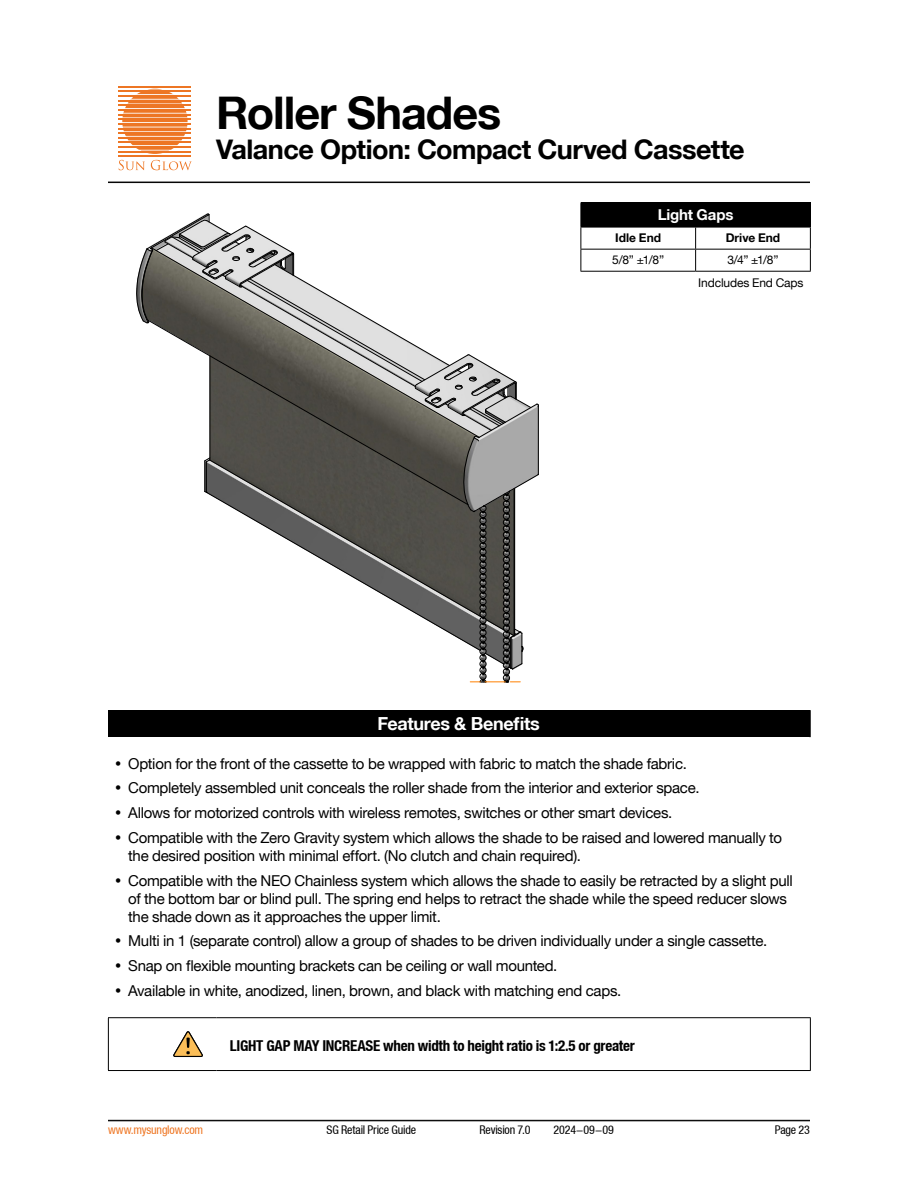
<style>
.page{position:relative;width:918px;height:1188px;background:#fff}
.page>*{position:absolute;margin:0;border:0;box-sizing:border-box;transform-origin:0 0}
.t1{font:700 45px "Helvetica Neue LT";letter-spacing:-.025em;color:#000}
.t2{font:700 27px "Helvetica Neue LT";letter-spacing:-.02em;color:#000}
.t3{font:700 18px "Helvetica Neue LT";letter-spacing:-.02em;color:#fff}
.t4{font:15px/24.8px "Helvetica Neue LT";letter-spacing:-.02em;color:#000}
.t5{font:700 condensed 15px "Helvetica Neue LT";letter-spacing:-.015em;color:#000}
.t6{font:700 15px "Helvetica Neue LT";letter-spacing:-.01em;color:#fff}
.t7{font:condensed 12px "Helvetica Neue LT";letter-spacing:-.015em;color:#000}
.t8{font:12px/22px "Helvetica Neue LT";letter-spacing:-.01em;color:#000;text-align:center}
.t9{font:condensed 12px "Helvetica Neue LT";letter-spacing:-.015em;color:#ee7623}
.t10{font:700 12px "Helvetica Neue LT";color:#000}
</style>
<div class="page">
<svg style="left:122px;top:89px;width:66px;height:65px"></svg>
<hr style="left:119px;top:86px;width:72px;height:2px;background:#ed7624">
<hr style="left:119px;top:91px;width:72px;height:1px;background:#ed7624">
<hr style="left:119px;top:95px;width:72px;height:2px;background:#ed7624">
<hr style="left:119px;top:100px;width:72px;height:1px;background:#ed7624">
<hr style="left:119px;top:105px;width:72px;height:1px;background:#ed7624">
<hr style="left:119px;top:109px;width:72px;height:2px;background:#ed7624">
<hr style="left:119px;top:114px;width:72px;height:1px;background:#ed7624">
<hr style="left:119px;top:119px;width:72px;height:1px;background:#ed7624">
<hr style="left:119px;top:123px;width:72px;height:2px;background:#ed7624">
<hr style="left:119px;top:128px;width:72px;height:1px;background:#ed7624">
<hr style="left:119px;top:132px;width:72px;height:2px;background:#ed7624">
<hr style="left:119px;top:137px;width:72px;height:1px;background:#ed7624">
<hr style="left:119px;top:142px;width:72px;height:1px;background:#ed7624">
<hr style="left:119px;top:146px;width:72px;height:2px;background:#ed7624">
<hr style="left:119px;top:151px;width:72px;height:1px;background:#ed7624">
<hr style="left:119px;top:156px;width:72px;height:1px;background:#ed7624">
<svg style="left:119px;top:160px;width:26px;height:10px"></svg>
<svg style="left:151px;top:160px;width:41px;height:10px"></svg>
<hr style="left:108px;top:182px;width:702px;height:1px;background:#000">
<hr style="left:108px;top:1120px;width:702px;height:1px;background:#000">
<hr style="left:108px;top:1121px;width:702px;height:1px;background:#000">
<svg style="left:137px;top:214px;width:402px;height:469px"></svg>
<div style="left:108px;top:710px;width:702px;height:27px;background:#000"></div>
<hr style="left:809px;top:710px;width:2px;height:27px;background:#000">
<hr style="left:108px;top:1017px;width:108px;height:1px;background:#000">
<hr style="left:108px;top:1018px;width:1px;height:52px;background:#000">
<hr style="left:216px;top:1017px;width:595px;height:1px;background:#000">
<hr style="left:810px;top:1018px;width:1px;height:52px;background:#000">
<hr style="left:108px;top:1070px;width:108px;height:1px;background:#000">
<hr style="left:216px;top:1070px;width:595px;height:1px;background:#000">
<svg style="left:173px;top:1031px;width:30px;height:26px"></svg>
<div style="left:581px;top:203px;width:229px;height:24px;background:#000"></div>
<hr style="left:580px;top:202px;width:116px;height:1px;background:#000">
<hr style="left:696px;top:202px;width:115px;height:1px;background:#000">
<hr style="left:580px;top:227px;width:116px;height:1px;background:#000">
<hr style="left:696px;top:227px;width:115px;height:1px;background:#000">
<hr style="left:580px;top:249px;width:116px;height:1px;background:#000">
<svg style="left:580px;top:203px;width:1px;height:68px"></svg>
<hr style="left:696px;top:249px;width:115px;height:1px;background:#000">
<svg style="left:695px;top:227px;width:1px;height:44px"></svg>
<svg style="left:810px;top:203px;width:1px;height:68px"></svg>
<hr style="left:580px;top:271px;width:116px;height:1px;background:#000">
<hr style="left:696px;top:271px;width:115px;height:1px;background:#000">
<h1 class="t1" style="left:216px;top:85px;width:287px">Roller Shades</h1>
<h2 class="t2" style="left:216px;top:133px;width:530px">Valance Option: Compact Curved Cassette</h2>
<p class="t6" style="left:658px;top:206px;width:77px">Light Gaps</p>
<p class="t10" style="left:615px;top:231px;width:47px">Idle End</p>
<p class="t10" style="left:726px;top:231px;width:56px">Drive End</p>
<p class="t8" style="left:612px;top:249px;width:53px">5/8” ±1/8”</p>
<p class="t8" style="left:698px;top:249px;width:107px">3/4” ±1/8”<br>Indcludes End Caps</p>
<p class="t3" style="left:377px;top:713px;width:164px">Features &amp; Benefits</p>
<p class="t4" style="left:128px;top:751px;width:655px">Option for the front of the cassette to be wrapped with fabric to match the shade fabric.<br>Completely assembled unit conceals the roller shade from the interior and exterior space.<br>Allows for motorized controls with wireless remotes, switches or other smart devices.<br>Compatible with the Zero Gravity system which allows the shade to be raised and lowered manually to</p>
<p class="t4" style="left:128px;top:843px;width:666px">the desired position with minimal effort. (No clutch and chain required).<br>Compatible with the NEO Chainless system which allows the shade to easily be retracted by a slight pull</p>
<p class="t4" style="left:128px;top:889px;width:660px;line-height:18px">of the bottom bar or blind pull. The spring end helps to retract the shade while the speed reducer slows the shade down as it approaches the upper limit.</p>
<p class="t4" style="left:128px;top:929px;width:640px">Multi in 1 (separate control) allow a group of shades to be driven individually under a single cassette.<br>Snap on flexible mounting brackets can be ceiling or wall mounted.<br>Available in white, anodized, linen, brown, and black with matching end caps.</p>
<p class="t5" style="left:230px;top:1037px;width:407px">LIGHT GAP MAY INCREASE when width to height ratio is 1:2.5 or greater</p>
<p class="t9" style="left:108px;top:1123px;width:97px">www.mysunglow.com</p>
<p class="t7" style="left:326px;top:1123px;width:91px">SG Retail Price Guide</p>
<p class="t7" style="left:480px;top:1123px;width:53px">Revision 7.0</p>
<p class="t7" style="left:554px;top:1123px;width:62px">2024-09-09</p>
<p class="t7" style="left:775px;top:1123px;width:37px">Page 23</p>
</div>
